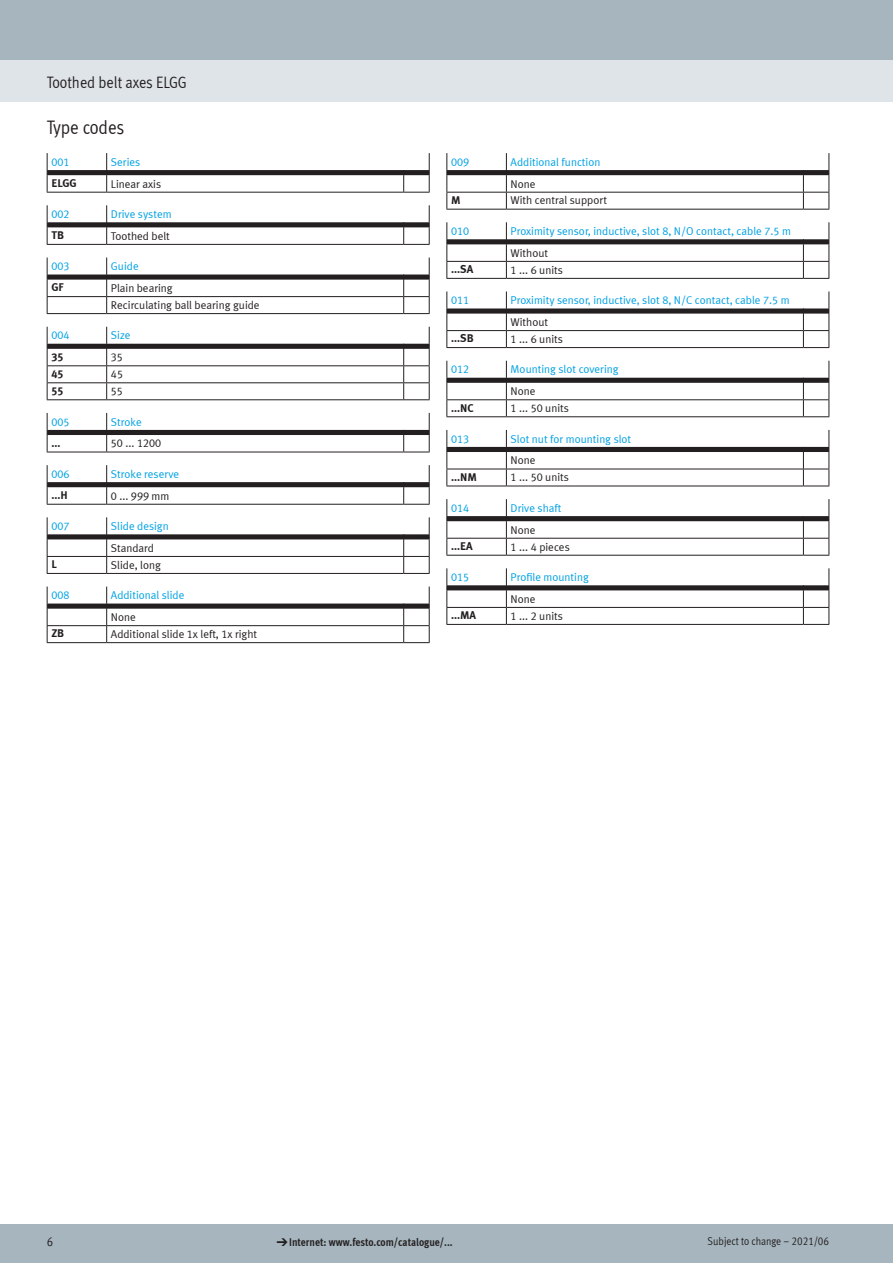
<style>
.page{position:relative;width:893px;height:1263px;background:#fff}
.page>*{position:absolute;margin:0;border:0;box-sizing:border-box;transform-origin:0 0}
.t1{font:19.5px "Meta Cond LF";color:#231f20}
.t2{font:16.5px "Meta Cond LF";color:#231f20}
.t3{font:12.75px "Meta Cond LF";color:#231f20}
.t4{font:11.25px "Meta Plus LF";color:#00a1e3}
.t5{font:11.25px/17px "Meta Plus LF";color:#231f20}
.t6{font:700 11.25px "Meta Plus LF";color:#231f20}
.t7{font:700 11.25px "Meta Cond LF";color:#231f20}
.t8{font:11.25px "Meta Cond LF";color:#231f20}
.s1{font-family:"Meto Pict 182";font-weight:400}
</style>
<div class="page">
<div style="left:0;top:1225px;width:893px;height:38px;background:#a7b6be"></div>
<div style="left:0;top:60px;width:893px;height:42px;background:#dfe4e8"></div>
<div style="left:0;top:0;width:893px;height:60px;background:#a7b6be"></div>
<svg style="left:47px;top:153px;width:383px;height:40px"></svg>
<svg style="left:47px;top:205px;width:383px;height:40px"></svg>
<svg style="left:47px;top:257px;width:383px;height:57px"></svg>
<svg style="left:47px;top:327px;width:383px;height:73px"></svg>
<svg style="left:47px;top:413px;width:383px;height:40px"></svg>
<svg style="left:47px;top:465px;width:383px;height:40px"></svg>
<svg style="left:47px;top:517px;width:383px;height:57px"></svg>
<svg style="left:47px;top:586px;width:383px;height:57px"></svg>
<svg style="left:446px;top:153px;width:383px;height:57px"></svg>
<svg style="left:446px;top:222px;width:383px;height:57px"></svg>
<svg style="left:446px;top:291px;width:383px;height:57px"></svg>
<svg style="left:446px;top:361px;width:383px;height:56px"></svg>
<svg style="left:446px;top:430px;width:383px;height:57px"></svg>
<svg style="left:446px;top:499px;width:383px;height:57px"></svg>
<svg style="left:446px;top:568px;width:383px;height:57px"></svg>
<h2 class="t2" style="left:47px;top:72px;width:142px">Toothed belt axes ELGG</h2>
<h1 class="t1" style="left:47px;top:116px;width:79px">Type codes</h1>
<p class="t4" style="left:51px;top:155px;width:20px">001</p>
<p class="t4" style="left:111px;top:155px;width:31px">Series</p>
<p class="t6" style="left:51px;top:176px;width:27px">ELGG</p>
<p class="t5" style="left:111px;top:175px;width:52px">Linear axis</p>
<p class="t4" style="left:51px;top:207px;width:20px">002</p>
<p class="t4" style="left:111px;top:207px;width:62px">Drive system</p>
<p class="t6" style="left:51px;top:228px;width:14px">TB</p>
<p class="t5" style="left:111px;top:227px;width:60px">Toothed belt</p>
<p class="t4" style="left:51px;top:260px;width:20px">003</p>
<p class="t4" style="left:111px;top:260px;width:29px">Guide</p>
<p class="t6" style="left:51px;top:280px;width:14px">GF</p>
<p class="t5" style="left:111px;top:279px;width:150px">Plain bearing<br>Recirculating ball bearing guide</p>
<p class="t4" style="left:51px;top:329px;width:20px">004</p>
<p class="t4" style="left:111px;top:329px;width:21px">Size</p>
<p class="t6" style="left:51px;top:350px;width:14px">35</p>
<p class="t5" style="left:111px;top:348px;width:14px">35</p>
<p class="t6" style="left:51px;top:367px;width:14px">45</p>
<p class="t5" style="left:111px;top:365px;width:14px">45</p>
<p class="t6" style="left:51px;top:383px;width:14px">55</p>
<p class="t5" style="left:111px;top:382px;width:14px">55</p>
<p class="t4" style="left:51px;top:415px;width:20px">005</p>
<p class="t4" style="left:111px;top:415px;width:32px">Stroke</p>
<p class="t6" style="left:51px;top:436px;width:11px">...</p>
<p class="t5" style="left:111px;top:435px;width:52px">50 ... 1200</p>
<p class="t4" style="left:51px;top:467px;width:20px">006</p>
<p class="t4" style="left:111px;top:467px;width:70px">Stroke reserve</p>
<p class="t6" style="left:51px;top:488px;width:18px">...H</p>
<p class="t5" style="left:111px;top:487px;width:60px">0 ... 999 mm</p>
<p class="t4" style="left:51px;top:519px;width:20px">007</p>
<p class="t4" style="left:111px;top:519px;width:59px">Slide design</p>
<p class="t5" style="left:111px;top:539px;width:45px">Standard</p>
<p class="t6" style="left:51px;top:557px;width:7px">L</p>
<p class="t5" style="left:111px;top:556px;width:51px">Slide, long</p>
<p class="t4" style="left:51px;top:589px;width:20px">008</p>
<p class="t4" style="left:111px;top:589px;width:75px">Additional slide</p>
<p class="t5" style="left:111px;top:608px;width:26px">None</p>
<p class="t6" style="left:51px;top:626px;width:14px">ZB</p>
<p class="t5" style="left:111px;top:625px;width:148px">Additional slide 1x left, 1x right</p>
<p class="t4" style="left:451px;top:155px;width:20px">009</p>
<p class="t4" style="left:511px;top:155px;width:91px">Additional function</p>
<p class="t5" style="left:511px;top:175px;width:26px">None</p>
<p class="t6" style="left:451px;top:193px;width:11px">M</p>
<p class="t5" style="left:511px;top:192px;width:98px">With central support</p>
<p class="t4" style="left:451px;top:224px;width:20px">010</p>
<p class="t4" style="left:511px;top:224px;width:282px">Proximity sensor, inductive, slot 8, N/O contact, cable 7.5 m</p>
<p class="t5" style="left:511px;top:244px;width:39px">Without</p>
<p class="t6" style="left:451px;top:262px;width:24px">...SA</p>
<p class="t5" style="left:511px;top:261px;width:54px">1 ... 6 units</p>
<p class="t4" style="left:451px;top:294px;width:20px">011</p>
<p class="t4" style="left:511px;top:294px;width:280px">Proximity sensor, inductive, slot 8, N/C contact, cable 7.5 m</p>
<p class="t5" style="left:511px;top:313px;width:39px">Without</p>
<p class="t6" style="left:451px;top:331px;width:24px">...SB</p>
<p class="t5" style="left:511px;top:330px;width:54px">1 ... 6 units</p>
<p class="t4" style="left:451px;top:363px;width:20px">012</p>
<p class="t4" style="left:511px;top:363px;width:109px">Mounting slot covering</p>
<p class="t5" style="left:511px;top:382px;width:26px">None</p>
<p class="t6" style="left:451px;top:400px;width:24px">...NC</p>
<p class="t5" style="left:511px;top:399px;width:60px">1 ... 50 units</p>
<p class="t4" style="left:451px;top:432px;width:20px">013</p>
<p class="t4" style="left:511px;top:432px;width:122px">Slot nut for mounting slot</p>
<p class="t5" style="left:511px;top:452px;width:26px">None</p>
<p class="t6" style="left:451px;top:470px;width:27px">...NM</p>
<p class="t5" style="left:511px;top:469px;width:60px">1 ... 50 units</p>
<p class="t4" style="left:451px;top:501px;width:20px">014</p>
<p class="t4" style="left:511px;top:501px;width:52px">Drive shaft</p>
<p class="t5" style="left:511px;top:521px;width:26px">None</p>
<p class="t6" style="left:451px;top:539px;width:23px">...EA</p>
<p class="t5" style="left:511px;top:538px;width:61px">1 ... 4 pieces</p>
<p class="t4" style="left:451px;top:570px;width:20px">015</p>
<p class="t4" style="left:511px;top:570px;width:80px">Profile mounting</p>
<p class="t5" style="left:511px;top:590px;width:26px">None</p>
<p class="t6" style="left:451px;top:608px;width:27px">...MA</p>
<p class="t5" style="left:511px;top:607px;width:54px">1 ... 2 units</p>
<p class="t3" style="left:47px;top:1234px;width:8px">6</p>
<p class="t7" style="left:276px;top:1235px;width:178px"><span class="s1">d</span>Internet: www.festo.com/catalogue/...</p>
<p class="t8" style="left:708px;top:1234px;width:123px">Subject to change – 2021/06</p>
</div>
